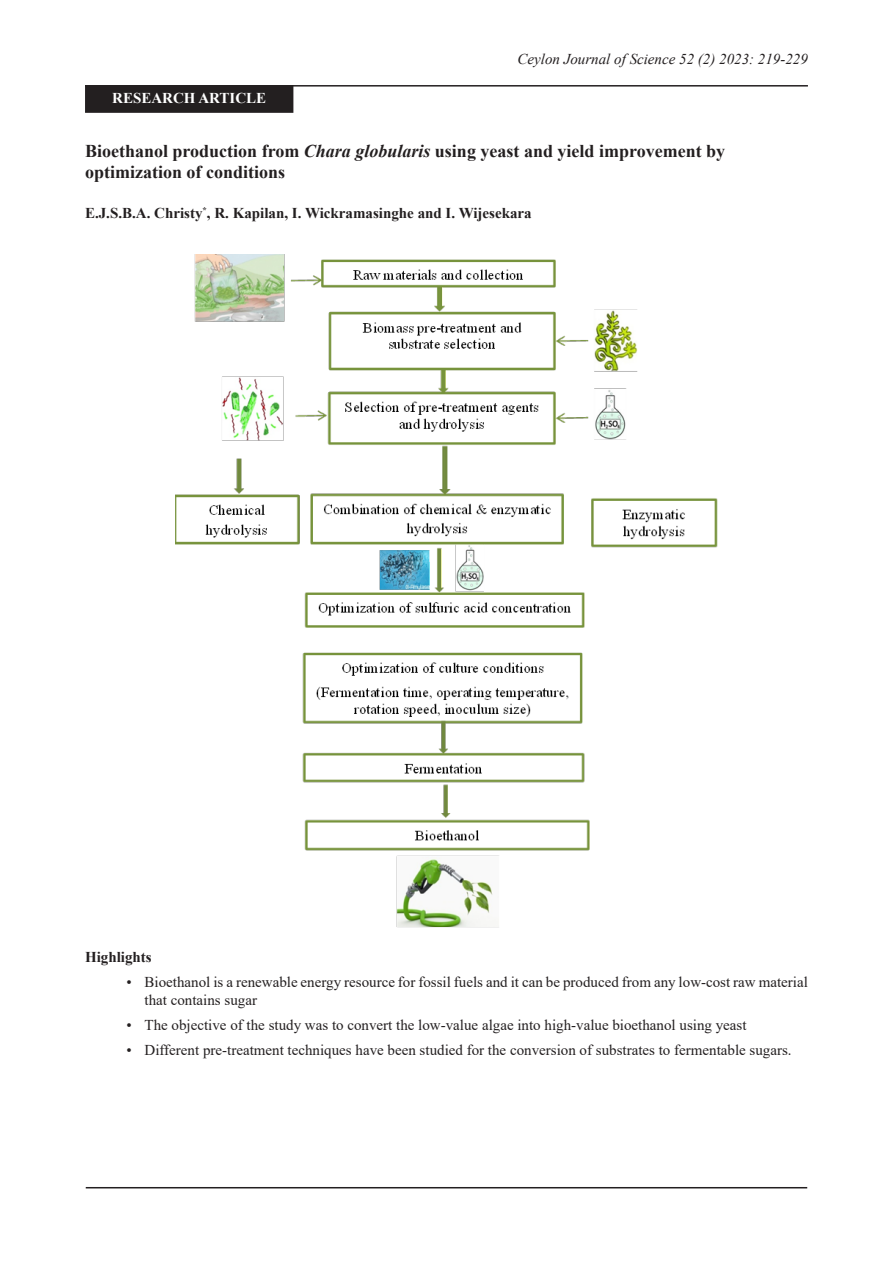
<style>
.page{position:relative;width:893px;height:1263px;background:#fff}
.page>*{position:absolute;margin:0;border:0;box-sizing:border-box;transform-origin:0 0}
.Res_Article_Title{font:700 18px/21.6px "Times New Roman";color:#231f20}
.t1{font:15px/18px "Times New Roman";color:#231f20}
.Res_Article_Title_Au{font:700 15px "Times New Roman";color:#231f20}
.t2{font:italic 15px "Times New Roman";color:#231f20}
.t3{font:700 15px "Times New Roman";color:#fff}
.Normal_Article_Body{font:700 15px "Times New Roman";color:#231f20}
.s1{font-style:italic}
</style>
<div class="page">
<hr style="left:86px;top:1187px;width:721px;height:1px;background:#231f20">
<hr style="left:85px;top:85px;width:723px;height:2px;background:#231f20">
<div style="left:86px;top:86px;width:207px;height:26px;background:#231f20"></div>
<div style="left:85px;top:85px;width:208px;height:28px;border:2px solid #231f20"></div>
<img style="left:175px;top:255px;width:543px;height:673px">
<p class="t3" style="left:112px;top:87px;width:156px">RESEARCH ARTICLE</p>
<p class="t2" style="left:518px;top:48px;width:292px">Ceylon Journal of Science 52 (2) 2023: 219-229</p>
<p class="Res_Article_Title" style="left:85px;top:139px;width:642px">Bioethanol production from <span class="s1">Chara globularis</span> using yeast and yield improvement by optimization of conditions</p>
<p class="Res_Article_Title_Au" style="left:85px;top:202px;width:448px">E.J.S.B.A. Christy<sup>*</sup>, R. Kapilan, I. Wickramasinghe and I. Wijesekara</p>
<p class="Normal_Article_Body" style="left:85px;top:946px;width:68px">Highlights</p>
<p class="t1" style="left:145px;top:972px;width:665px;text-indent:-18px">• Bioethanol is a renewable energy resource for fossil fuels and it can be produced from any low-cost raw material that contains sugar</p>
<p class="t1" style="left:127px;top:1015px;width:622px">• The objective of the study was to convert the low-value algae into high-value bioethanol using yeast</p>
<p class="t1" style="left:127px;top:1041px;width:667px">• Different pre-treatment techniques have been studied for the conversion of substrates to fermentable sugars.</p>
</div>
